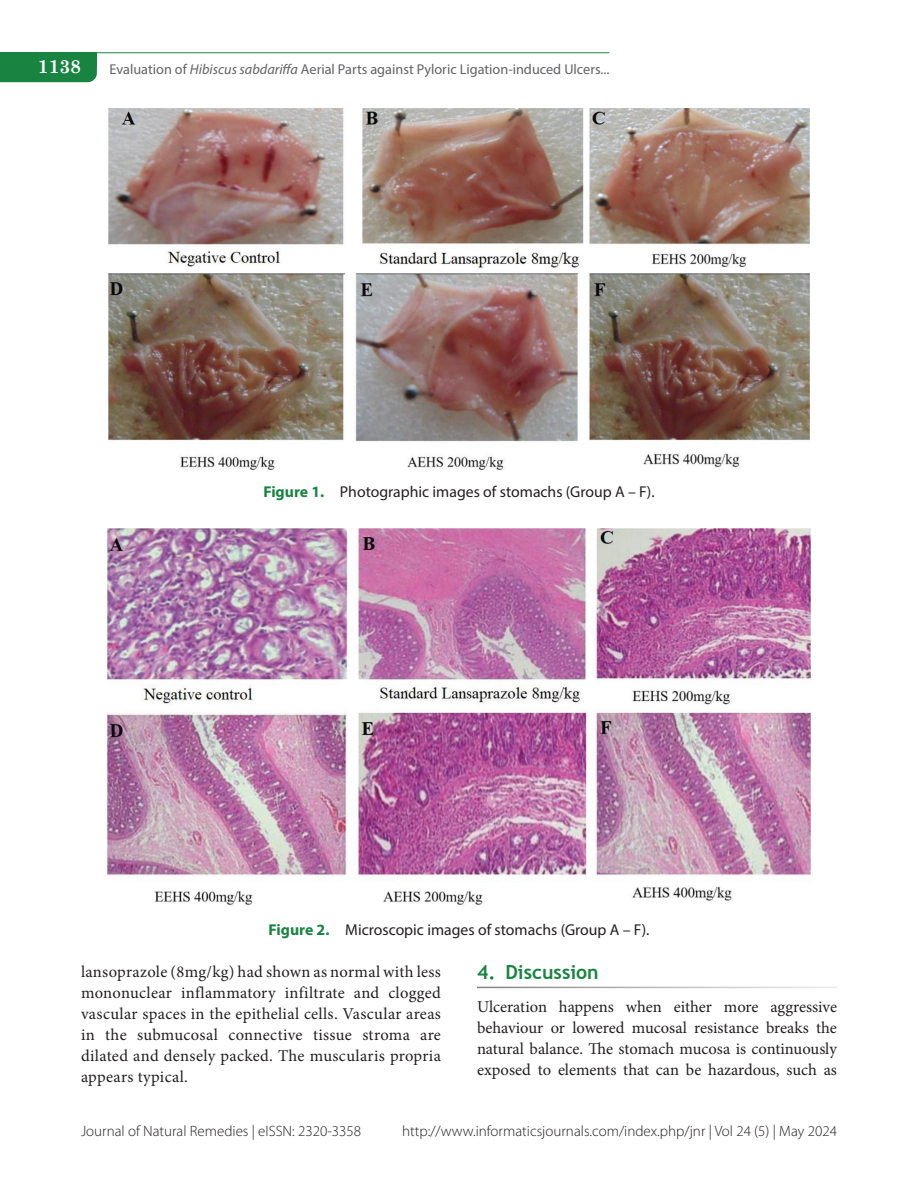
<style>
.page{position:relative;width:918px;height:1188px;background:#fff}
.page>*{position:absolute;margin:0;border:0;box-sizing:border-box;transform-origin:0 0}
.A_level{font:700 19.5px "Trebuchet MS";color:#198441}
.t1{font:700 18.75px "Century Schoolbook";color:#fff}
.Para_flush{font:16.5px/21px "Minion Pro";letter-spacing:.005em;color:#231f20;text-align:justify}
.Fig_cap{font:15.75px "Myriad Pro";color:#231f20}
.t2{font:300 15px "Myriad Pro";color:#231f20}
.t3{font:14.25px "Myriad Pro";color:#636366}
.s1{font-style:italic}
.s2{font-weight:700;color:#198441}
</style>
<div class="page">
<svg style="left:0;top:67px;width:97px;height:15px"></svg>
<div style="left:0;top:53px;width:97px;height:14px;background:#198441"></div>
<div style="left:0;top:68px;width:27px;height:14px;background:#198441"></div>
<hr style="left:0;top:52px;width:609px;height:1px;background:#198441">
<img style="left:108px;top:108px;width:702px;height:361px">
<img style="left:108px;top:529px;width:702px;height:376px">
<p class="t1" style="left:38px;top:52px;width:45px">1138</p>
<p class="t3" style="left:110px;top:61px;width:501px">Evaluation of <span class="s1">Hibiscus sabdariffa</span> Aerial Parts against Pyloric Ligation-induced Ulcers...</p>
<p class="Fig_cap" style="left:263px;top:482px;width:393px"><span class="s2">Figure 1.</span> Photographic images of stomachs (Group A – F).</p>
<p class="Fig_cap" style="left:269px;top:920px;width:382px"><span class="s2">Figure 2.</span> Microscopic images of stomachs (Group A – F).</p>
<p class="Para_flush" style="left:81px;top:961px;width:362px">lansoprazole (8mg/kg) had shown as normal with less mononuclear inflammatory infiltrate and clogged vascular spaces in the epithelial cells. Vascular areas in the submucosal connective tissue stroma are dilated and densely packed. The muscularis propria appears typical.</p>
<p class="A_level" style="left:477px;top:960px;width:123px">4. Discussion</p>
<p class="Para_flush" style="left:477px;top:996px;width:362px">Ulceration happens when either more aggressive behaviour or lowered mucosal resistance breaks the natural balance. The stomach mucosa is continuously exposed to elements that can be hazardous, such as</p>
<p class="t2" style="left:81px;top:1122px;width:282px">Journal of Natural Remedies | eISSN: 2320-3358</p>
<p class="t2" style="left:402px;top:1122px;width:436px">http://www.informaticsjournals.com/index.php/jnr | Vol 24 (5) | May 2024</p>
</div>
